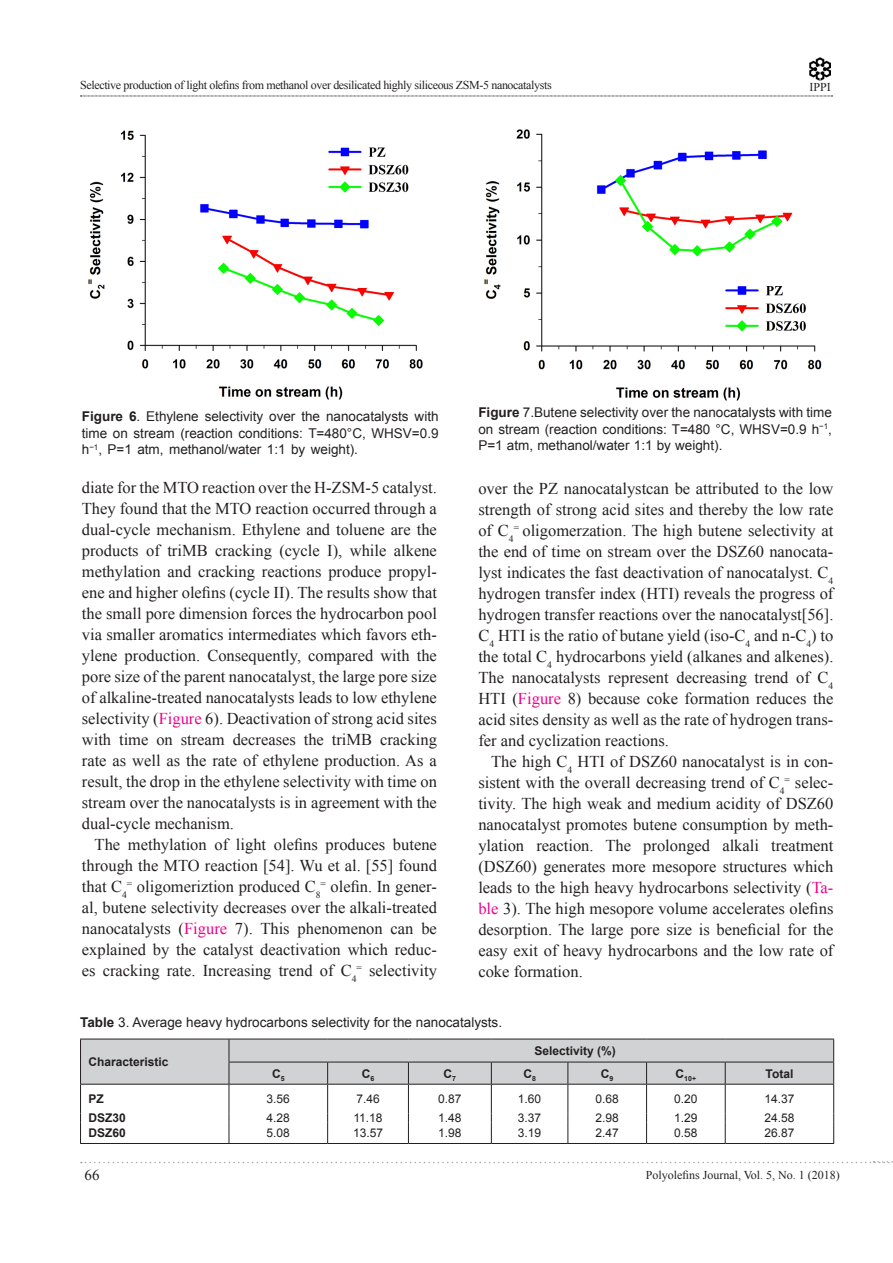
<style>
.page{position:relative;width:893px;height:1263px;background:#fff}
.page>*{position:absolute;margin:0;border:0;box-sizing:border-box;transform-origin:0 0}
.t1{font:16.5px/21px "Times New Roman";color:#231f20;text-align:justify}
.t2{font:15px "Times New Roman";color:#231f20}
.t3{font:13.5px/16.5px "Arial";color:#231f20;text-align:justify}
.t4{font:12px "Times New Roman";letter-spacing:-.03em;color:#231f20}
.t5{font:12px "Arial";color:#231f20}
.t6{font:700 12px "Arial";color:#231f20}
.t7{font:12px "Times New Roman";color:#231f20}
.t8{font:700 7.05px "Arial";color:#231f20}
.s1{font-weight:700}
.s2{color:#ed028c}
</style>
<div class="page">
<svg style="left:80px;top:96px;width:753px;height:1px"></svg>
<svg style="left:81px;top:1161px;width:812px;height:2px"></svg>
<img style="left:809px;top:57px;width:22px;height:24px">
<img style="left:88px;top:130px;width:335px;height:270px">
<img style="left:484px;top:129px;width:338px;height:272px">
<hr style="left:80px;top:1143px;width:149px;height:1px;background:#231f20">
<hr style="left:229px;top:1143px;width:99px;height:1px;background:#231f20">
<hr style="left:328px;top:1143px;width:80px;height:1px;background:#231f20">
<hr style="left:408px;top:1143px;width:83px;height:1px;background:#231f20">
<hr style="left:491px;top:1143px;width:77px;height:1px;background:#231f20">
<hr style="left:568px;top:1143px;width:79px;height:1px;background:#231f20">
<hr style="left:647px;top:1143px;width:78px;height:1px;background:#231f20">
<hr style="left:725px;top:1143px;width:109px;height:1px;background:#231f20">
<svg style="left:80px;top:1039px;width:754px;height:104px"></svg>
<p class="t4" style="left:80px;top:76px;width:473px">Selective production of light olefins from methanol over desilicated highly siliceous ZSM-5 nanocatalysts</p>
<p class="t4" style="left:809px;top:79px;width:23px">IPPI</p>
<p class="t3" style="left:82px;top:408px;width:358px"><span class="s1">Figure 6</span>. Ethylene selectivity over the nanocatalysts with time on stream (reaction conditions: T=480°C, WHSV=0.9 h<sup>−1</sup>, P=1 atm, methanol/water 1:1 by weight).</p>
<p class="t3" style="left:478px;top:404px;width:355px"><span class="s1">Figure</span> 7.Butene selectivity over the nanocatalysts with time on stream (reaction conditions: T=480 °C, WHSV=0.9 h<sup>−1</sup>, P=1 atm, methanol/water 1:1 by weight).</p>
<p class="t1" style="left:82px;top:477px;width:357px">diate for the MTO reaction over the H-ZSM-5 catalyst.<br>They found that the MTO reaction occurred through a dual-cycle mechanism. Ethylene and toluene are the products of triMB cracking (cycle I), while alkene methylation and cracking reactions produce propyl&shy;ene and higher olefins (cycle II). The results show that the small pore dimension forces the hydrocarbon pool via smaller aromatics intermediates which favors eth&shy;ylene production. Consequently, compared with the pore size of the parent nanocatalyst, the large pore size of alkaline-treated nanocatalysts leads to low ethylene selectivity (<span class="s2">Figure</span> 6). Deactivation of strong acid sites with time on stream decreases the triMB cracking rate as well as the rate of ethylene production. As a result, the drop in the ethylene selectivity with time on stream over the nanocatalysts is in agreement with the dual-cycle mechanism.</p>
<p class="t1" style="left:82px;top:834px;width:357px;text-indent:13px">The methylation of light olefins produces butene through the MTO reaction [54]. Wu et al. [55] found that C<sub>4</sub><sup>=</sup> oligomeriztion produced C<sub>8</sub><sup>=</sup> olefin. In gener&shy;al, butene selectivity decreases over the alkali-treated nanocatalysts (<span class="s2">Figure</span> 7). This phenomenon can be explained by the catalyst deactivation which reduc&shy;es cracking rate. Increasing trend of C<sub>4</sub><sup>=</sup> selectivity</p>
<p class="t1" style="left:478px;top:478px;width:357px">over the PZ nanocatalystcan be attributed to the low strength of strong acid sites and thereby the low rate of C<sub>4</sub><sup>=</sup> oligomerzation. The high butene selectivity at the end of time on stream over the DSZ60 nanocata&shy;lyst indicates the fast deactivation of nanocatalyst. C<sub>4 </sub>hydrogen transfer index (HTI) reveals the progress of hydrogen transfer reactions over the nanocatalyst[56].<br>C<sub>4</sub> HTI is the ratio of butane yield (iso-C<sub>4</sub> and n-C<sub>4</sub>) to the total C<sub>4</sub> hydrocarbons yield (alkanes and alkenes).<br>The nanocatalysts represent decreasing trend of C<sub>4<br></sub>HTI (<span class="s2">Figure</span> 8) because coke formation reduces the acid sites density as well as the rate of hydrogen trans&shy;fer and cyclization reactions.</p>
<p class="t1" style="left:478px;top:751px;width:357px;text-indent:13px">The high C<sub>4</sub> HTI of DSZ60 nanocatalyst is in con&shy;sistent with the overall decreasing trend of C<sub>4</sub><sup>=</sup> selec&shy;tivity. The high weak and medium acidity of DSZ60 nanocatalyst promotes butene consumption by meth&shy;ylation reaction. The prolonged alkali treatment (DSZ60) generates more mesopore structures which leads to the high heavy hydrocarbons selectivity (<span class="s2">Ta&shy;ble</span> 3). The high mesopore volume accelerates olefins desorption. The large pore size is beneficial for the easy exit of heavy hydrocarbons and the low rate of coke formation.</p>
<p class="t3" style="left:80px;top:1014px;width:423px"><span class="s1">Table</span> 3. Average heavy hydrocarbons selectivity for the nanocatalysts.</p>
<p class="t6" style="left:89px;top:1054px;width:82px">Characteristic</p>
<p class="t6" style="left:534px;top:1043px;width:83px">Selectivity (%)</p>
<p class="t6" style="left:272px;top:1065px;width:14px">C<sub>5</sub></p>
<p class="t6" style="left:362px;top:1065px;width:14px">C<sub>6</sub></p>
<p class="t6" style="left:444px;top:1065px;width:14px">C<sub>7</sub></p>
<p class="t6" style="left:523px;top:1065px;width:14px">C<sub>8</sub></p>
<p class="t6" style="left:601px;top:1065px;width:14px">C<sub>9</sub></p>
<p class="t8" style="left:676px;top:1074px;width:22px"><sup>C</sup>10+</p>
<p class="t6" style="left:766px;top:1065px;width:29px">Total</p>
<p class="t6" style="left:89px;top:1091px;width:17px">PZ</p>
<p class="t5" style="left:267px;top:1091px;width:25px">3.56</p>
<p class="t5" style="left:356px;top:1091px;width:25px">7.46</p>
<p class="t5" style="left:438px;top:1091px;width:25px">0.87</p>
<p class="t5" style="left:518px;top:1091px;width:25px">1.60</p>
<p class="t5" style="left:596px;top:1091px;width:25px">0.68</p>
<p class="t5" style="left:674px;top:1091px;width:25px">0.20</p>
<p class="t5" style="left:764px;top:1091px;width:32px">14.37</p>
<p class="t6" style="left:89px;top:1110px;width:39px">DSZ30</p>
<p class="t5" style="left:267px;top:1110px;width:25px">4.28</p>
<p class="t5" style="left:353px;top:1110px;width:31px">11.18</p>
<p class="t5" style="left:438px;top:1110px;width:25px">1.48</p>
<p class="t5" style="left:518px;top:1110px;width:25px">3.37</p>
<p class="t5" style="left:596px;top:1110px;width:25px">2.98</p>
<p class="t5" style="left:674px;top:1110px;width:25px">1.29</p>
<p class="t5" style="left:764px;top:1110px;width:32px">24.58</p>
<p class="t6" style="left:89px;top:1125px;width:39px">DSZ60</p>
<p class="t5" style="left:267px;top:1125px;width:25px">5.08</p>
<p class="t5" style="left:353px;top:1125px;width:32px">13.57</p>
<p class="t5" style="left:438px;top:1125px;width:25px">1.98</p>
<p class="t5" style="left:518px;top:1125px;width:25px">3.19</p>
<p class="t5" style="left:596px;top:1125px;width:25px">2.47</p>
<p class="t5" style="left:674px;top:1125px;width:25px">0.58</p>
<p class="t5" style="left:764px;top:1125px;width:32px">26.87</p>
<p class="t2" style="left:85px;top:1164px;width:16px">66</p>
<p class="t7" style="left:646px;top:1166px;width:196px">Polyolefins Journal, Vol. 5, No. 1 (2018)</p>
</div>
